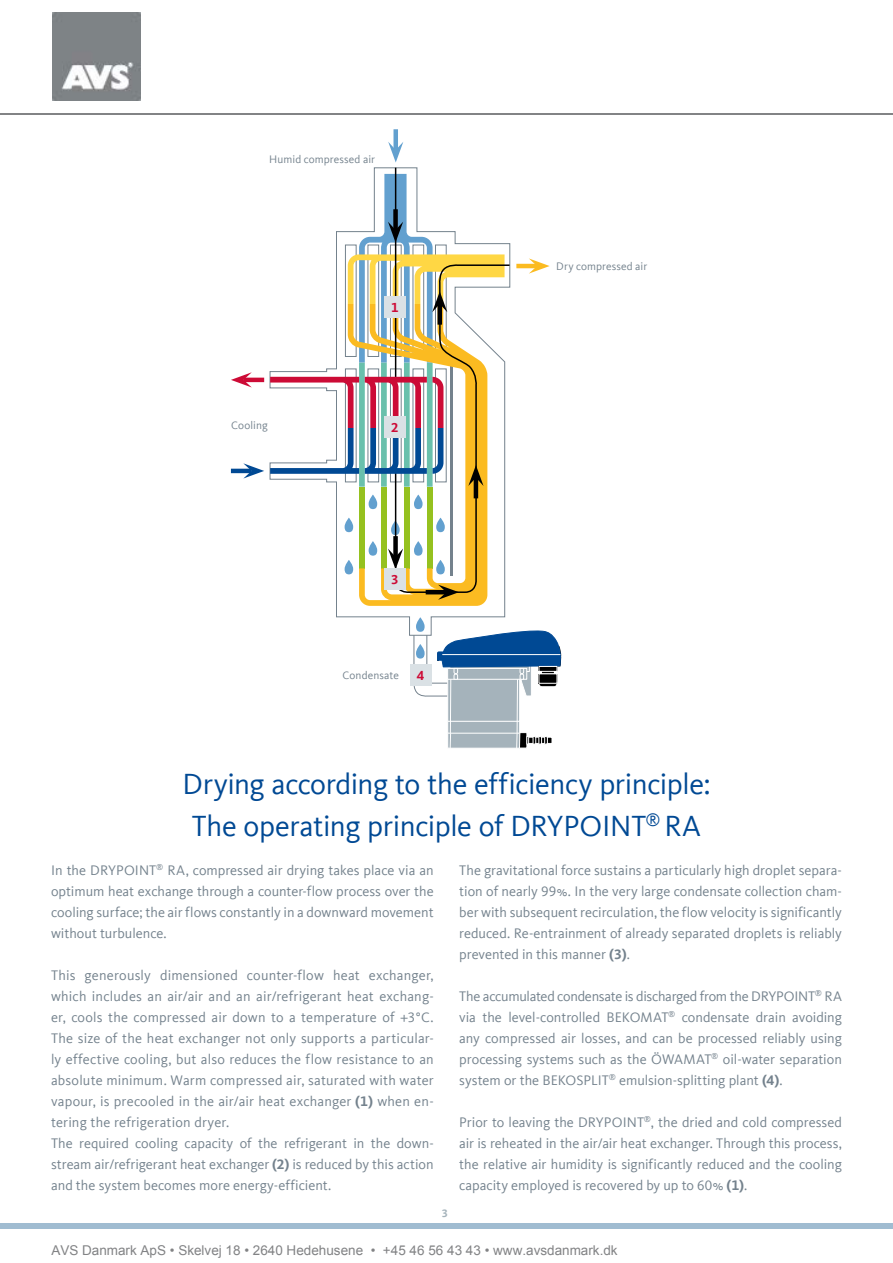
<style>
.page{position:relative;width:893px;height:1263px;background:#fff}
.page>*{position:absolute;margin:0;border:0;box-sizing:border-box;transform-origin:0 0}
.t1{font:30px/42px "Kievit Offc Pro";letter-spacing:-.01em;color:#004994;text-align:center}
.t2{font:14.25px/21px "Kievit Offc Pro";letter-spacing:.005em;color:#74828d;text-align:justify}
.t3{font:13.5px "Arial";color:#828385}
.t4{font:700 13.5px "Kievit Offc Pro";color:#cd0b36}
.t5{font:11.25px "Kievit Offc Pro";letter-spacing:.005em;color:#74828d}
.t6{font:700 11.25px "Kievit Offc Pro";color:#a5b3bb}
.s1{font-weight:700}
</style>
<div class="page">
<svg style="left:269px;top:167px;width:237px;height:469px"></svg>
<svg style="left:348px;top:487px;width:157px;height:119px"></svg>
<svg style="left:369px;top:495px;width:8px;height:14px"></svg>
<svg style="left:369px;top:541px;width:8px;height:15px"></svg>
<svg style="left:345px;top:518px;width:8px;height:14px"></svg>
<svg style="left:391px;top:520px;width:3px;height:15px"></svg>
<svg style="left:345px;top:560px;width:8px;height:14px"></svg>
<hr style="left:243px;top:378px;width:21px;height:4px;background:#cd0b36">
<svg style="left:231px;top:372px;width:21px;height:15px"></svg>
<svg style="left:393px;top:536px;width:1px;height:12px"></svg>
<svg style="left:388px;top:548px;width:6px;height:20px"></svg>
<svg style="left:438px;top:594px;width:21px;height:6px"></svg>
<hr style="left:231px;top:469px;width:21px;height:4px;background:#004994">
<svg style="left:243px;top:463px;width:21px;height:15px"></svg>
<hr style="left:516px;top:264px;width:21px;height:4px;background:#fbbb21">
<svg style="left:529px;top:258px;width:21px;height:16px"></svg>
<div style="left:393px;top:129px;width:5px;height:21px;background:#62a0cf"></div>
<svg style="left:388px;top:142px;width:15px;height:21px"></svg>
<svg style="left:394px;top:167px;width:117px;height:427px"></svg>
<svg style="left:270px;top:174px;width:177px;height:313px"></svg>
<div style="left:384px;top:416px;width:22px;height:21px;background:#dae1e5"></div>
<div style="left:384px;top:296px;width:22px;height:22px;background:#dae1e5"></div>
<div style="left:410px;top:664px;width:21px;height:21px;background:#dae1e5"></div>
<div style="left:384px;top:568px;width:22px;height:22px;background:#dae1e5"></div>
<div style="left:447px;top:731px;width:73px;height:17px;background:#a5b3bb"></div>
<div style="left:447px;top:720px;width:73px;height:13px;background:#a5b3bb"></div>
<div style="left:447px;top:672px;width:73px;height:50px;background:#a5b3bb;border:1px solid #fff"></div>
<div style="left:527px;top:737px;width:25px;height:6px;background:#000"></div>
<div style="left:527px;top:737px;width:25px;height:7px;border:1px solid #fff"></div>
<div style="left:519px;top:733px;width:8px;height:15px;background:#000"></div>
<div style="left:519px;top:732px;width:8px;height:16px;border:1px solid #fff"></div>
<svg style="left:526px;top:735px;width:22px;height:10px"></svg>
<hr style="left:517px;top:679px;width:1px;height:54px;background:#fff">
<hr style="left:450px;top:679px;width:1px;height:54px;background:#fff">
<svg style="left:516px;top:733px;width:1px;height:15px"></svg>
<svg style="left:450px;top:733px;width:1px;height:15px"></svg>
<svg style="left:413px;top:617px;width:148px;height:80px"></svg>
<img style="left:53px;top:13px;width:88px;height:88px">
<p class="t5" style="left:269px;top:152px;width:107px">Humid compressed air</p>
<p class="t5" style="left:231px;top:419px;width:38px">Cooling</p>
<p class="t4" style="left:391px;top:300px;width:9px">1</p>
<p class="t4" style="left:391px;top:419px;width:9px">2</p>
<p class="t4" style="left:391px;top:571px;width:9px">3</p>
<p class="t5" style="left:342px;top:668px;width:58px">Condensate</p>
<p class="t4" style="left:417px;top:667px;width:9px">4</p>
<p class="t5" style="left:556px;top:260px;width:93px">Dry compressed air</p>
<h1 class="t1" style="left:182px;top:762px;width:529px">Drying according to the efficiency principle:<br>The operating principle of DRYPOINT<sup>®</sup> RA</h1>
<p class="t2" style="left:51px;top:859px;width:384px">In the DRYPOINT<sup>®</sup> RA, compressed air drying takes place via an optimum heat exchange through a counter-flow process over the cooling surface; the air flows constantly in a downward movement without turbulence.</p>
<p class="t2" style="left:51px;top:964px;width:384px;text-align:left">This generously dimensioned counter-flow heat exchanger, which includes an air/air and an air/refrigerant heat exchang&shy;er, cools the compressed air down to a temperature of +3°C.<br>The size of the heat exchanger not only supports a particular&shy;ly effective cooling, but also reduces the flow resistance to an absolute minimum. Warm compressed air, saturated with water vapour, is precooled in the air/air heat exchanger <span class="s1">(1)</span> when en&shy;tering the refrigeration dryer.<br>The required cooling capacity of the refrigerant in the down&shy;stream air/refrigerant heat exchanger <span class="s1">(2)</span> is reduced by this action and the system becomes more energy-efficient.</p>
<p class="t2" style="left:459px;top:859px;width:384px">The gravitational force sustains a particularly high droplet separa&shy;tion of nearly 99%. In the very large condensate collection cham&shy;ber with subsequent recirculation, the flow velocity is significantly reduced. Re-entrainment of already separated droplets is reliably prevented in this manner <span class="s1">(3)</span>.</p>
<p class="t2" style="left:459px;top:985px;width:384px">The accumulated condensate is discharged from the DRYPOINT<sup>®</sup> RA via the level-controlled BEKOMAT<sup>®</sup> condensate drain avoiding any compressed air losses, and can be processed reliably using processing systems such as the ÖWAMAT<sup>®</sup> oil-water separation system or the BEKOSPLIT<sup>®</sup> emulsion-splitting plant <span class="s1">(4)</span>.</p>
<p class="t2" style="left:459px;top:1111px;width:384px">Prior to leaving the DRYPOINT<sup>®</sup>, the dried and cold compressed air is reheated in the air/air heat exchanger. Through this process, the relative air humidity is significantly reduced and the cooling capacity employed is recovered by up to 60% <span class="s1">(1)</span>.</p>
<p class="t6" style="left:442px;top:1206px;width:8px">3</p>
<p class="t3" style="left:51px;top:1241px;width:568px">AVS Danmark ApS • Skelvej 18 • 2640 Hedehusene • +45 46 56 43 43 • www.avsdanmark.dk</p>
</div>
